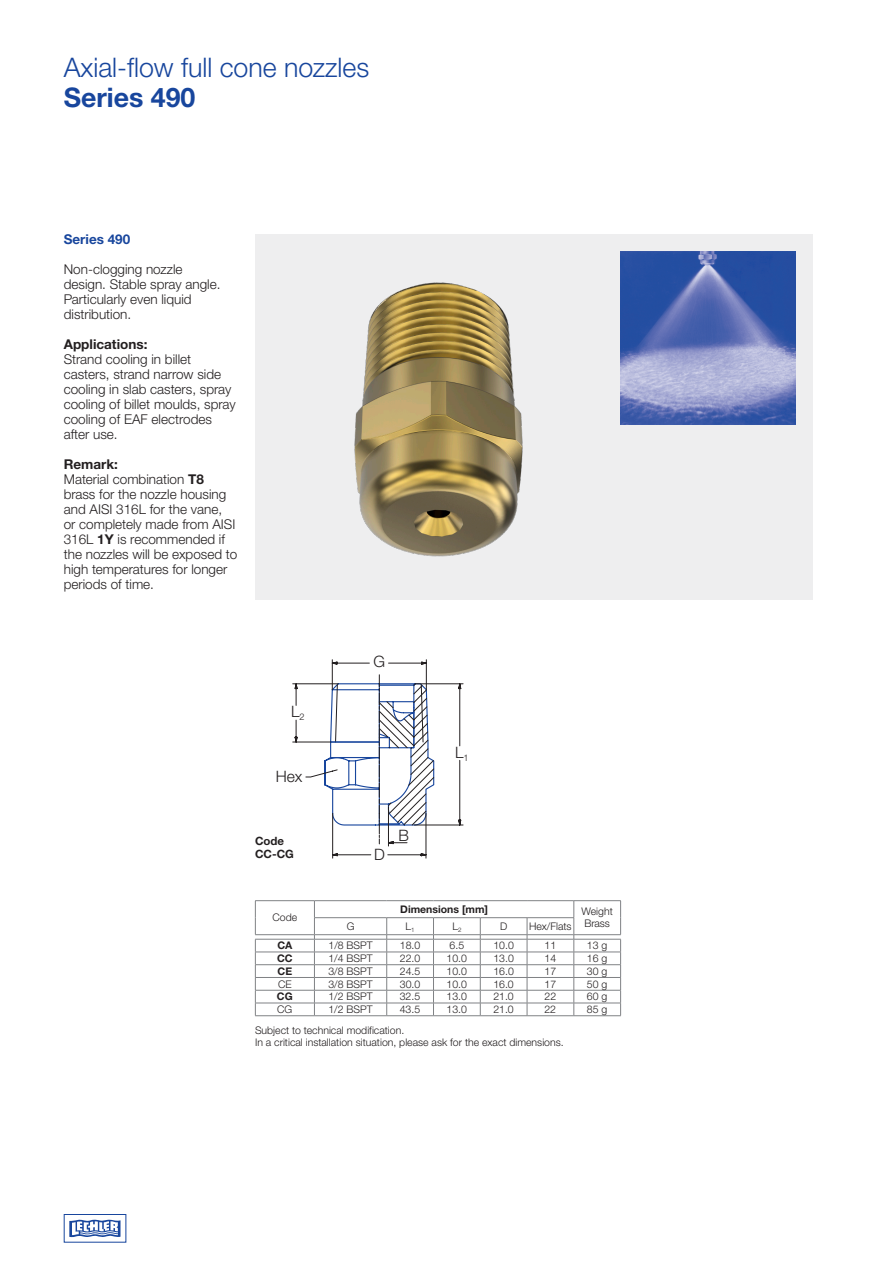
<style>
.page{position:relative;width:893px;height:1263px;background:#fff}
.page>*{position:absolute;margin:0;border:0;box-sizing:border-box;transform-origin:0 0}
.t1{font:300 27px "Helvetica Neue LTW1 G";color:#18469d}
.t2{font:700 27px "Helvetica Neue LTW1 G";color:#18469d}
.t3{font:300 15.75px "Helvetica Neue LTW1 G";color:#231f20}
.t4{font:300 13.5px/15px "Helvetica Neue LTW1 G";color:#231f20}
.t5{font:700 13.5px "Helvetica Neue LTW1 G";color:#231f20}
.t6{font:700 13.5px "Helvetica Neue LTW1 G";color:#18469d}
.t7{font:700 11.4px/13px "Helvetica Neue LTW1 G";color:#231f20}
.t8{font:300 10.5px/12px "Helvetica Neue LTW1 G";color:#231f20}
.t9{font:700 10.5px "Helvetica Neue LTW1 G";color:#231f20}
.t10{font:300 6.15px "Helvetica Neue LTW1 G";color:#231f20}
.s1{font-weight:700}
</style>
<div class="page">
<div style="left:255px;top:234px;width:557px;height:366px;background:#eeeeef"></div>
<div style="left:64px;top:1214px;width:62px;height:28px;border:1px solid #18469d"></div>
<svg style="left:69px;top:1219px;width:52px;height:18px"></svg>
<img style="left:621px;top:252px;width:174px;height:172px">
<svg style="left:292px;top:659px;width:172px;height:200px"></svg>
<img style="left:354px;top:282px;width:169px;height:275px">
<hr style="left:255px;top:900px;width:59px;height:1px;background:#808285">
<hr style="left:314px;top:900px;width:73px;height:1px;background:#808285">
<hr style="left:387px;top:900px;width:46px;height:1px;background:#808285">
<hr style="left:433px;top:900px;width:47px;height:1px;background:#808285">
<hr style="left:480px;top:900px;width:47px;height:1px;background:#808285">
<hr style="left:527px;top:900px;width:47px;height:1px;background:#808285">
<hr style="left:574px;top:900px;width:47px;height:1px;background:#808285">
<hr style="left:314px;top:917px;width:73px;height:1px;background:#808285">
<hr style="left:387px;top:917px;width:46px;height:1px;background:#808285">
<hr style="left:433px;top:917px;width:47px;height:1px;background:#808285">
<hr style="left:480px;top:917px;width:47px;height:1px;background:#808285">
<hr style="left:527px;top:917px;width:47px;height:1px;background:#808285">
<hr style="left:255px;top:934px;width:59px;height:1px;background:#808285">
<hr style="left:314px;top:934px;width:73px;height:1px;background:#808285">
<hr style="left:387px;top:934px;width:46px;height:1px;background:#808285">
<hr style="left:433px;top:934px;width:47px;height:1px;background:#808285">
<hr style="left:480px;top:934px;width:47px;height:1px;background:#808285">
<hr style="left:527px;top:934px;width:47px;height:1px;background:#808285">
<hr style="left:574px;top:934px;width:47px;height:1px;background:#808285">
<hr style="left:255px;top:939px;width:59px;height:1px;background:#808285">
<hr style="left:314px;top:939px;width:73px;height:1px;background:#808285">
<hr style="left:387px;top:939px;width:46px;height:1px;background:#808285">
<hr style="left:433px;top:939px;width:47px;height:1px;background:#808285">
<hr style="left:480px;top:939px;width:47px;height:1px;background:#808285">
<hr style="left:527px;top:939px;width:47px;height:1px;background:#808285">
<hr style="left:574px;top:939px;width:47px;height:1px;background:#808285">
<hr style="left:255px;top:952px;width:59px;height:1px;background:#808285">
<hr style="left:314px;top:952px;width:73px;height:1px;background:#808285">
<hr style="left:387px;top:952px;width:46px;height:1px;background:#808285">
<hr style="left:433px;top:952px;width:47px;height:1px;background:#808285">
<hr style="left:480px;top:952px;width:47px;height:1px;background:#808285">
<hr style="left:527px;top:952px;width:47px;height:1px;background:#808285">
<hr style="left:574px;top:952px;width:47px;height:1px;background:#808285">
<hr style="left:255px;top:964px;width:59px;height:1px;background:#808285">
<hr style="left:314px;top:964px;width:73px;height:1px;background:#808285">
<hr style="left:387px;top:964px;width:46px;height:1px;background:#808285">
<hr style="left:433px;top:964px;width:47px;height:1px;background:#808285">
<hr style="left:480px;top:964px;width:47px;height:1px;background:#808285">
<hr style="left:527px;top:964px;width:47px;height:1px;background:#808285">
<hr style="left:574px;top:964px;width:47px;height:1px;background:#808285">
<hr style="left:255px;top:977px;width:59px;height:1px;background:#808285">
<hr style="left:314px;top:977px;width:73px;height:1px;background:#808285">
<hr style="left:387px;top:977px;width:46px;height:1px;background:#808285">
<hr style="left:433px;top:977px;width:47px;height:1px;background:#808285">
<hr style="left:480px;top:977px;width:47px;height:1px;background:#808285">
<hr style="left:527px;top:977px;width:47px;height:1px;background:#808285">
<hr style="left:574px;top:977px;width:47px;height:1px;background:#808285">
<hr style="left:255px;top:990px;width:59px;height:1px;background:#808285">
<hr style="left:314px;top:990px;width:73px;height:1px;background:#808285">
<hr style="left:387px;top:990px;width:46px;height:1px;background:#808285">
<hr style="left:433px;top:990px;width:47px;height:1px;background:#808285">
<hr style="left:480px;top:990px;width:47px;height:1px;background:#808285">
<hr style="left:527px;top:990px;width:47px;height:1px;background:#808285">
<hr style="left:574px;top:990px;width:47px;height:1px;background:#808285">
<hr style="left:255px;top:1003px;width:59px;height:1px;background:#808285">
<svg style="left:255px;top:901px;width:1px;height:114px"></svg>
<hr style="left:314px;top:1003px;width:73px;height:1px;background:#808285">
<svg style="left:314px;top:901px;width:1px;height:114px"></svg>
<hr style="left:387px;top:1003px;width:46px;height:1px;background:#808285">
<svg style="left:386px;top:918px;width:1px;height:97px"></svg>
<hr style="left:433px;top:1003px;width:47px;height:1px;background:#808285">
<svg style="left:433px;top:918px;width:1px;height:97px"></svg>
<hr style="left:480px;top:1003px;width:47px;height:1px;background:#808285">
<svg style="left:480px;top:918px;width:1px;height:97px"></svg>
<hr style="left:527px;top:1003px;width:47px;height:1px;background:#808285">
<svg style="left:527px;top:918px;width:1px;height:97px"></svg>
<hr style="left:574px;top:1003px;width:47px;height:1px;background:#808285">
<svg style="left:574px;top:901px;width:1px;height:114px"></svg>
<svg style="left:620px;top:901px;width:1px;height:114px"></svg>
<hr style="left:255px;top:1015px;width:59px;height:1px;background:#808285">
<hr style="left:314px;top:1015px;width:73px;height:1px;background:#808285">
<hr style="left:387px;top:1015px;width:46px;height:1px;background:#808285">
<hr style="left:433px;top:1015px;width:47px;height:1px;background:#808285">
<hr style="left:480px;top:1015px;width:47px;height:1px;background:#808285">
<hr style="left:527px;top:1015px;width:47px;height:1px;background:#808285">
<hr style="left:574px;top:1015px;width:47px;height:1px;background:#808285">
<h1 class="t1" style="left:64px;top:51px;width:307px">Axial-flow full cone nozzles</h1>
<h1 class="t2" style="left:64px;top:80px;width:133px">Series 490</h1>
<p class="t6" style="left:64px;top:230px;width:68px">Series 490</p>
<p class="t4" style="left:64px;top:261px;width:158px">Non-clogging nozzle design. Stable spray angle.<br>Particularly even liquid distribution.</p>
<p class="t5" style="left:64px;top:335px;width:85px">Applications:</p>
<p class="t4" style="left:64px;top:351px;width:173px">Strand cooling in billet casters, strand narrow side cooling in slab casters, spray cooling of billet moulds, spray cooling of EAF electrodes after use.</p>
<p class="t4" style="left:64px;top:456px;width:175px"><span class="s1">Remark:<br></span>Material combination <span class="s1">T8 </span>brass for the nozzle housing and AISI 316L for the vane, or completely made from AISI<br>316L <span class="s1">1Y</span> is recommended if the nozzles will be exposed to high temperatures for longer periods of time.</p>
<p class="t3" style="left:291px;top:702px;width:15px">L<sub>2</sub></p>
<p class="t3" style="left:276px;top:767px;width:28px">Hex</p>
<p class="t7" style="left:255px;top:834px;width:40px">Code<br>CC-CG</p>
<p class="t8" style="left:273px;top:912px;width:26px">Code</p>
<p class="t3" style="left:373px;top:652px;width:13px">G</p>
<p class="t3" style="left:455px;top:743px;width:15px">L<sub>1</sub></p>
<p class="t3" style="left:374px;top:845px;width:12px">D</p>
<p class="t3" style="left:399px;top:826px;width:12px">B</p>
<p class="t9" style="left:400px;top:903px;width:89px">Dimensions [mm]</p>
<p class="t8" style="left:582px;top:906px;width:33px">Weight</p>
<p class="t8" style="left:347px;top:921px;width:9px">G</p>
<p class="t8" style="left:406px;top:921px;width:7px">L</p>
<p class="t8" style="left:584px;top:918px;width:27px">Brass</p>
<p class="t10" style="left:411px;top:926px;width:5px">1</p>
<p class="t8" style="left:452px;top:921px;width:11px">L<sub>2</sub></p>
<p class="t8" style="left:500px;top:921px;width:9px">D</p>
<p class="t8" style="left:529px;top:921px;width:44px">Hex/Flats</p>
<p class="t9" style="left:277px;top:939px;width:16px">CA</p>
<p class="t8" style="left:328px;top:939px;width:46px">1/8 BSPT</p>
<p class="t8" style="left:400px;top:939px;width:22px">18.0</p>
<p class="t8" style="left:450px;top:939px;width:16px">6.5</p>
<p class="t8" style="left:493px;top:939px;width:22px">10.0</p>
<p class="t8" style="left:545px;top:939px;width:13px">11</p>
<p class="t8" style="left:587px;top:939px;width:22px">13 g</p>
<p class="t9" style="left:277px;top:952px;width:17px">CC</p>
<p class="t8" style="left:328px;top:952px;width:46px">1/4 BSPT</p>
<p class="t8" style="left:400px;top:952px;width:22px">22.0</p>
<p class="t8" style="left:447px;top:952px;width:22px">10.0</p>
<p class="t8" style="left:493px;top:952px;width:22px">13.0</p>
<p class="t8" style="left:545px;top:952px;width:13px">14</p>
<p class="t8" style="left:587px;top:952px;width:22px">16 g</p>
<p class="t9" style="left:278px;top:965px;width:16px">CE</p>
<p class="t8" style="left:328px;top:965px;width:46px">3/8 BSPT</p>
<p class="t8" style="left:400px;top:965px;width:22px">24.5</p>
<p class="t8" style="left:447px;top:965px;width:22px">10.0</p>
<p class="t8" style="left:493px;top:965px;width:22px">16.0</p>
<p class="t8" style="left:545px;top:965px;width:13px">17</p>
<p class="t8" style="left:587px;top:965px;width:22px">30 g</p>
<p class="t8" style="left:278px;top:978px;width:15px">CE</p>
<p class="t8" style="left:328px;top:978px;width:46px">3/8 BSPT</p>
<p class="t8" style="left:400px;top:978px;width:22px">30.0</p>
<p class="t8" style="left:447px;top:978px;width:22px">10.0</p>
<p class="t8" style="left:493px;top:978px;width:22px">16.0</p>
<p class="t8" style="left:544px;top:978px;width:13px">17</p>
<p class="t8" style="left:587px;top:978px;width:22px">50 g</p>
<p class="t9" style="left:277px;top:990px;width:17px">CG</p>
<p class="t8" style="left:328px;top:990px;width:46px">1/2 BSPT</p>
<p class="t8" style="left:400px;top:990px;width:22px">32.5</p>
<p class="t8" style="left:447px;top:990px;width:22px">13.0</p>
<p class="t8" style="left:493px;top:990px;width:22px">21.0</p>
<p class="t8" style="left:544px;top:990px;width:13px">22</p>
<p class="t8" style="left:587px;top:990px;width:22px">60 g</p>
<p class="t8" style="left:277px;top:1003px;width:17px">CG</p>
<p class="t8" style="left:328px;top:1003px;width:46px">1/2 BSPT</p>
<p class="t8" style="left:400px;top:1003px;width:22px">43.5</p>
<p class="t8" style="left:447px;top:1003px;width:22px">13.0</p>
<p class="t8" style="left:493px;top:1003px;width:22px">21.0</p>
<p class="t8" style="left:544px;top:1003px;width:13px">22</p>
<p class="t8" style="left:587px;top:1003px;width:22px">85 g</p>
<p class="t8" style="left:255px;top:1024px;width:310px">Subject to technical modification.<br>In a critical installation situation, please ask for the exact dimensions.</p>
</div>
